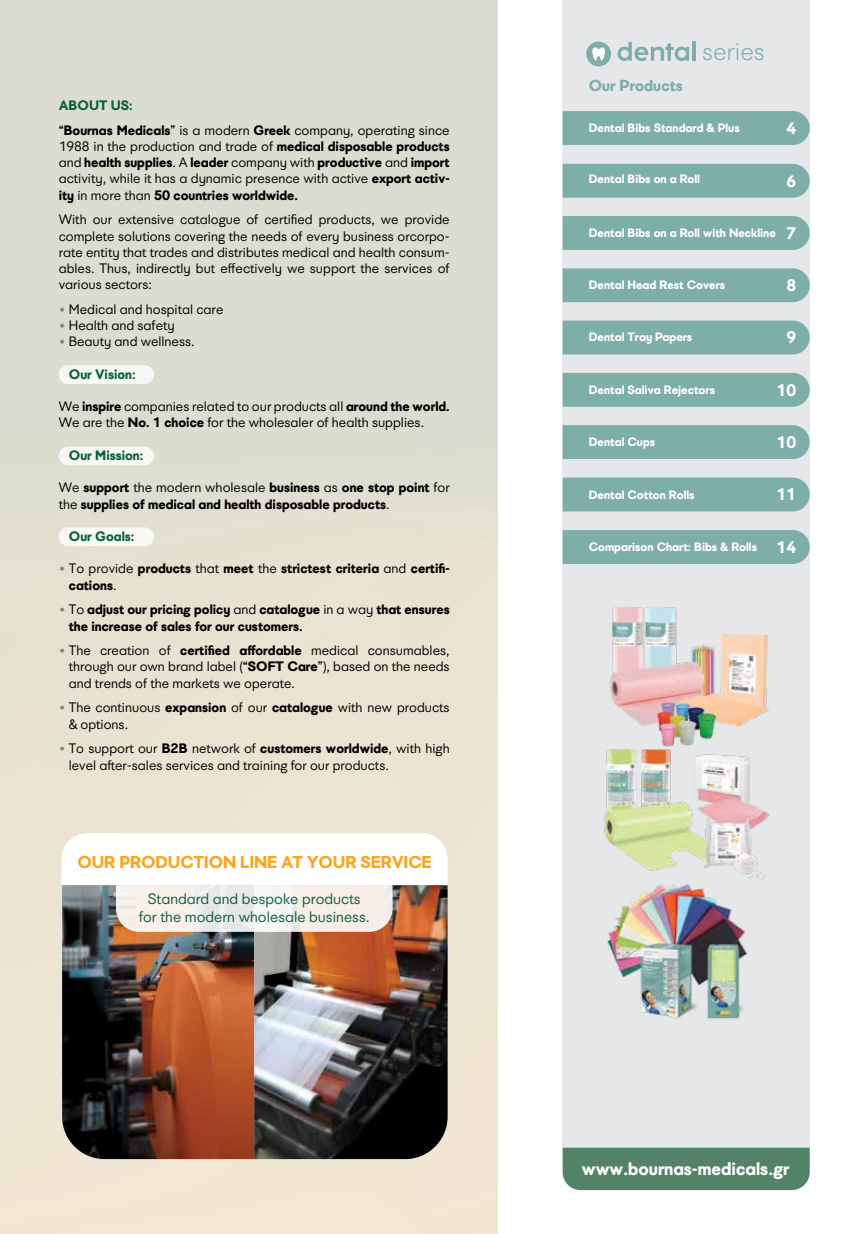
<style>
.page{position:relative;width:851px;height:1234px;background:#fff}
.page>*{position:absolute;margin:0;border:0;box-sizing:border-box;transform-origin:0 0}
.t1{font:300 24.6px "UEFA Supercup";color:#7eaea8}
.t2{font:700 18px "UEFA Supercup";color:#fff}
.t3{font:700 16.95px "UEFA Supercup";letter-spacing:-.01em;color:#faa621}
.t4{font:700 16.5px "UEFA Supercup";color:#fff}
.t5{font:700 15.75px "UEFA Supercup";color:#7eaea8}
.t6{font:15px/18px "UEFA Supercup";color:#0b613d;text-align:center}
.t7{font:13.5px/16.2px "UEFA Supercup";color:#000}
.t8{font:700 13.5px/16.2px "UEFA Supercup";color:#000}
.t9{font:700 13.5px "UEFA Supercup";color:#0b613d}
.t10{font:700 12px "UEFA Supercup";color:#fff}
.s1{font-weight:700;color:#0b613d}
.s2{font-weight:700}
.s3{color:#728d78}
.s4{font-weight:400}
.s5{font-weight:400;color:#728d78}
.s6{font-size:16.5px}
</style>
<div class="page">
<div style="left:562px;top:0;width:247px;height:1147px;background:#e6e7e8"></div>
<img style="left:0;top:0;width:497px;height:1233px">
<img style="left:62px;top:931px;width:385px;height:227px">
<div style="left:562px;top:1147px;width:247px;height:42px;background:#538367"></div>
<svg style="left:61px;top:833px;width:386px;height:98px"></svg>
<div style="left:586px;top:42px;width:25px;height:24px;background:#7eaea8;border-radius:50%"></div>
<svg style="left:617px;top:42px;width:72px;height:19px"></svg>
<hr style="left:692px;top:42px;width:4px;height:19px;background:#7eaea8">
<svg style="left:592px;top:47px;width:13px;height:14px"></svg>
<div style="left:59px;top:365px;width:95px;height:19px;background:#f7f8f5;border-radius:9px"></div>
<div style="left:59px;top:446px;width:95px;height:19px;background:#f7f8f5;border-radius:9px"></div>
<div style="left:59px;top:527px;width:95px;height:19px;background:#f9f8f5;border-radius:9px"></div>
<div style="left:562px;top:111px;width:247px;height:34px;background:#7eaea8"></div>
<div style="left:562px;top:164px;width:247px;height:34px;background:#7eaea8"></div>
<div style="left:562px;top:216px;width:247px;height:34px;background:#7eaea8"></div>
<div style="left:562px;top:268px;width:247px;height:34px;background:#7eaea8"></div>
<div style="left:562px;top:320px;width:247px;height:34px;background:#7eaea8"></div>
<div style="left:562px;top:373px;width:247px;height:33px;background:#7eaea8"></div>
<div style="left:562px;top:425px;width:247px;height:34px;background:#7eaea8"></div>
<div style="left:562px;top:477px;width:247px;height:34px;background:#7eaea8"></div>
<div style="left:562px;top:530px;width:247px;height:34px;background:#7eaea8"></div>
<img style="left:604px;top:607px;width:166px;height:412px">
<p class="t7" style="left:59px;top:93px;width:392px;line-height:24.8px"><span class="s1">ABOUT US:<br></span><span class="s2">“Bournas Medicals”</span> is a modern <span class="s2">Greek</span> company, operating since</p>
<p class="t7" style="left:59px;top:138px;width:392px;text-align:justify">1988 in the production and trade of <span class="s2">medical disposable products </span>and <span class="s2">health supplies</span>. A <span class="s2">leader</span> company with <span class="s2">productive</span> and <span class="s2">import </span>activity, while it has a dynamic presence with active <span class="s2">export activ&shy;ity</span> in more than <span class="s2">50 countries worldwide.</span></p>
<p class="t7" style="left:59px;top:212px;width:392px;text-align:justify">With our extensive catalogue of certified products, we provide complete solutions covering the needs of every business orcorpo&shy;rate entity that trades and distributes medical and health consum&shy;ables. Thus, indirectly but effectively we support the services of various sectors:</p>
<p class="t7" style="left:59px;top:301px;width:166px"><span class="s3">•</span> Medical and hospital care</p>
<p class="t7" style="left:59px;top:317px;width:118px"><span class="s3">•</span> Health and safety</p>
<p class="t7" style="left:59px;top:334px;width:137px"><span class="s3">•</span> Beauty and wellness.</p>
<p class="t9" style="left:69px;top:365px;width:68px">Our Vision:</p>
<p class="t7" style="left:59px;top:398px;width:392px">We <span class="s2">inspire</span> companies related to our products all <span class="s2">around the world.<br></span>We are the <span class="s2">No. 1 choice</span> for the wholesaler of health supplies.</p>
<p class="t9" style="left:69px;top:446px;width:76px">Our Mission:</p>
<p class="t8" style="left:59px;top:479px;width:392px"><span class="s4">We</span> support <span class="s4">the modern wholesale</span> business <span class="s4">as</span> one stop point <span class="s4">for the</span> supplies of medical and health disposable products<span class="s4">.</span></p>
<p class="t9" style="left:69px;top:527px;width:67px">Our Goals:</p>
<p class="t8" style="left:69px;top:560px;width:382px;text-indent:-10px"><span class="s5">•</span> <span class="s4">To provide</span> products <span class="s4">that</span> meet <span class="s4">the</span> strictest criteria <span class="s4">and</span> certifi&shy;cations<span class="s4">.</span></p>
<p class="t8" style="left:69px;top:601px;width:382px;text-indent:-10px"><span class="s5">•</span> <span class="s4">To</span> adjust our pricing policy <span class="s4">and</span> catalogue <span class="s4">in a way</span> that ensures the increase of sales for our customers.</p>
<p class="t7" style="left:69px;top:642px;width:382px;text-align:justify;text-indent:-10px"><span class="s3">•</span> The creation of <span class="s2">certified affordable</span> medical consumables, through our own brand label (<span class="s2">“SOFT Care”</span>), based on the needs and trends of the markets we operate.</p>
<p class="t7" style="left:69px;top:699px;width:382px;text-indent:-10px"><span class="s3">•</span> The continuous <span class="s2">expansion</span> of our <span class="s2">catalogue</span> with new products &amp; options.</p>
<p class="t7" style="left:69px;top:740px;width:382px;text-indent:-10px"><span class="s3">•</span> To support our <span class="s2">B2B</span> network of <span class="s2">customers worldwide</span>, with high level after-sales services and training for our products.</p>
<p class="t3" style="left:78px;top:851px;width:355px">OUR PRODUCTION LINE AT YOUR SERVICE</p>
<p class="t6" style="left:139px;top:889px;width:232px">Standard and bespoke products for the modern wholesale business.</p>
<p class="t5" style="left:588px;top:75px;width:95px">Our Products</p>
<h1 class="t1" style="left:702px;top:37px;width:64px">series</h1>
<p class="t10" style="left:588px;top:120px;width:153px">Dental Bibs Standard &amp; Plus</p>
<p class="t4" style="left:786px;top:117px;width:11px">4</p>
<p class="t10" style="left:588px;top:171px;width:113px">Dental Bibs on a Roll</p>
<p class="t4" style="left:786px;top:170px;width:11px">6</p>
<p class="t10" style="left:588px;top:225px;width:209px">Dental Bibs on a Roll with Neckline <span class="s6">7</span></p>
<p class="t10" style="left:588px;top:277px;width:138px">Dental Head Rest Covers</p>
<p class="t4" style="left:786px;top:275px;width:11px">8</p>
<p class="t10" style="left:588px;top:329px;width:105px">Dental Tray Papers</p>
<p class="t4" style="left:786px;top:327px;width:11px">9</p>
<p class="t10" style="left:588px;top:381px;width:128px">Dental Saliva Rejectors</p>
<p class="t4" style="left:776px;top:379px;width:21px">10</p>
<p class="t10" style="left:588px;top:434px;width:68px">Dental Cups</p>
<p class="t4" style="left:776px;top:431px;width:21px">10</p>
<p class="t10" style="left:588px;top:486px;width:107px">Dental Cotton Rolls</p>
<p class="t4" style="left:776px;top:484px;width:21px">11</p>
<p class="t10" style="left:588px;top:539px;width:209px">Comparison Chart: Bibs &amp; Rolls <span class="s6">14</span></p>
<h2 class="t2" style="left:581px;top:1157px;width:209px">www.bournas-medicals.gr</h2>
</div>
